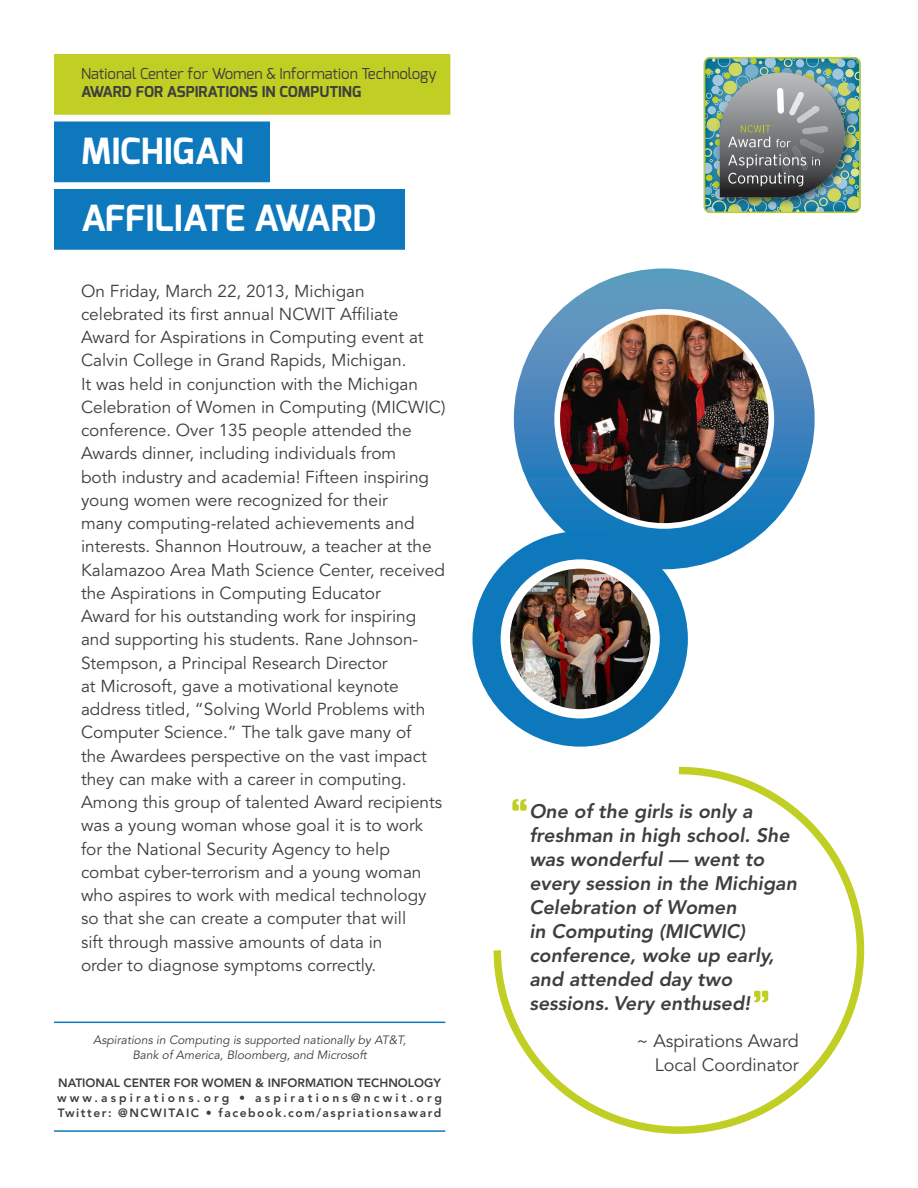
<style>
.page{position:relative;width:918px;height:1188px;background:#fff}
.page>*{position:absolute;margin:0;border:0;box-sizing:border-box;transform-origin:0 0}
.t1{font:700 36px "Exo";color:#fff}
.t2{font:italic 800 19.5px/24px "Avenir LT Std";color:#3e3e3f}
.t3{font:18px/24px "Avenir LT Std";color:#3e3e3f;text-align:right}
.Body_Text{font:17.25px/23.2px "Avenir LT Std";color:#3e3e3f}
.t4{font:15px "Exo";color:#3e3e3f}
.t5{font:700 15px "Exo";color:#3e3e3f}
.t6{font:800 12px/15px "Avenir LT Std";letter-spacing:.13em;color:#3e3e3f;text-align:justify}
.t7{font:italic 12px/14.4px "Avenir LT Std";color:#3e3e3f;text-align:center}
</style>
<div class="page">
<div style="left:54px;top:122px;width:216px;height:60px;background:#0e78bc"></div>
<div style="left:54px;top:189px;width:351px;height:61px;background:#0e78bc"></div>
<div style="left:54px;top:54px;width:396px;height:61px;background:#c1ce23"></div>
<svg style="left:534px;top:289px;width:260px;height:260px"></svg>
<div style="left:514px;top:268px;width:301px;height:301px;border:40px solid #fff;border-radius:50%"></div>
<img style="left:560px;top:315px;width:208px;height:208px;border-radius:104px">
<svg style="left:487px;top:545px;width:187px;height:188px"></svg>
<div style="left:472px;top:531px;width:216px;height:216px;border:28px solid #0e78bc;border-radius:50%"></div>
<img style="left:510px;top:569px;width:140px;height:140px;border-radius:70px">
<svg style="left:493px;top:766px;width:372px;height:368px"></svg>
<svg style="left:512px;top:798px;width:15px;height:13px"></svg>
<svg style="left:754px;top:991px;width:14px;height:12px"></svg>
<hr style="left:54px;top:1022px;width:391px;height:1px;background:#0e78bc">
<hr style="left:54px;top:1130px;width:391px;height:2px;background:#0e78bc">
<img style="left:704px;top:57px;width:157px;height:156px">
<p class="t4" style="left:81px;top:64px;width:357px">National Center for Women &amp; Information Technology</p>
<p class="t5" style="left:81px;top:82px;width:282px">AWARD FOR ASPIRATIONS IN COMPUTING</p>
<p class="t1" style="left:81px;top:128px;width:165px">MICHIGAN</p>
<p class="t1" style="left:81px;top:195px;width:297px">AFFILIATE AWARD</p>
<p class="Body_Text" style="left:81px;top:279px;width:366px">On Friday, March 22, 2013, Michigan celebrated its first annual NCWIT Affiliate Award for Aspirations in Computing event at Calvin College in Grand Rapids, Michigan.<br>It was held in conjunction with the Michigan Celebration of Women in Computing (MICWIC) conference. Over 135 people attended the Awards dinner, including individuals from<br>both industry and academia! Fifteen inspiring young women were recognized for their<br>many computing-related achievements and interests. Shannon Houtrouw, a teacher at the Kalamazoo Area Math Science Center, received the Aspirations in Computing Educator<br>Award for his outstanding work for inspiring and supporting his students. Rane Johnson-Stempson, a Principal Research Director<br>at Microsoft, gave a motivational keynote address titled, “Solving World Problems with Computer Science.” The talk gave many of<br>the Awardees perspective on the vast impact they can make with a career in computing.<br>Among this group of talented Award recipients was a young woman whose goal it is to work for the National Security Agency to help combat cyber-terrorism and a young woman who aspires to work with medical technology so that she can create a computer that will<br>sift through massive amounts of data in<br>order to diagnose symptoms correctly.</p>
<p class="t7" style="left:93px;top:1033px;width:314px">Aspirations in Computing is supported nationally by AT&amp;T,<br>Bank of America, Bloomberg, and Microsoft</p>
<p class="t6" style="left:57px;top:1076px;width:387px">NATIONAL CENTER FOR WOMEN &amp; INFORMATION TECHNOLOGY www.aspirations.org • aspirations@ncwit.org Twitter: @NCWITAIC • facebook.com/aspriationsaward</p>
<p class="t2" style="left:529px;top:799px;width:269px">One of the girls is only a freshman in high school. She was wonderful — went to every session in the Michigan<br>Celebration of Women<br>in Computing (MICWIC) conference, woke up early, and attended day two sessions. Very enthused!</p>
<p class="t3" style="left:636px;top:1030px;width:164px">~ Aspirations Award<br>Local Coordinator</p>
</div>
